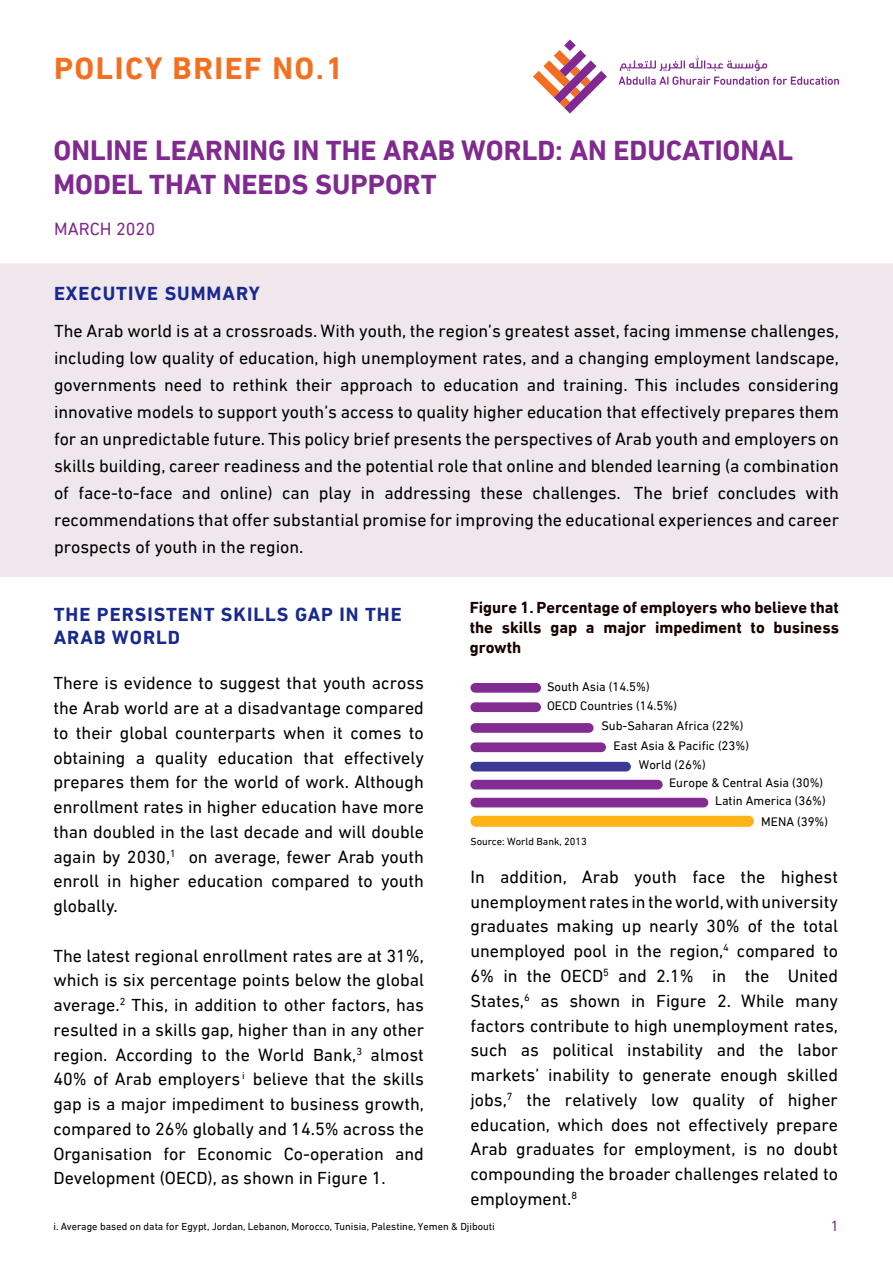
<style>
.page{position:relative;width:893px;height:1263px;background:#fff}
.page>*{position:absolute;margin:0;border:0;box-sizing:border-box;transform-origin:0 0}
.t1{font:700 31.5px "DIN Next LT Arabic";letter-spacing:.05em;color:#f37021}
.t2{font:700 28.5px/34.2px "DIN Next LT Arabic";color:#80298f}
.t3{font:700 19.5px/23.4px "DIN Next LT Arabic";letter-spacing:.05em;color:#18298f}
.t4{font:19.5px "DIN Next LT Arabic";color:#80298f}
.t5{font:18px/24.8px "DIN Next LT Arabic";color:#000;text-align:justify}
.t6{font:18px "DIN Next LT Arabic";color:#80298f}
.t7{font:700 16.5px/19.8px "DIN Next LT Arabic";color:#180000;text-align:justify}
.t8{font:15px "DIN Next LT Arabic";color:#80298f}
.t9{font:12.75px "DIN Next LT Arabic";color:#000}
.t10{font:10.5px "DIN Next LT Arabic";color:#000}
</style>
<div class="page">
<div style="left:1px;top:264px;width:891px;height:312px;background:#f0e7ec"></div>
<div style="left:0;top:263px;width:893px;height:314px;border:2px solid #f0e7ec"></div>
<svg style="left:533px;top:40px;width:74px;height:74px"></svg>
<svg style="left:619px;top:55px;width:220px;height:30px"></svg>
<div style="left:470px;top:798px;width:238px;height:9px;background:#822b91;border-radius:5px"></div>
<div style="left:470px;top:702px;width:71px;height:10px;background:#822b91;border-radius:5px"></div>
<div style="left:470px;top:723px;width:123px;height:10px;background:#822b91;border-radius:5px"></div>
<div style="left:470px;top:762px;width:161px;height:9px;background:#3c3994;border-radius:5px"></div>
<div style="left:470px;top:780px;width:193px;height:9px;background:#822b91;border-radius:5px"></div>
<div style="left:470px;top:683px;width:71px;height:10px;background:#822b91;border-radius:5px"></div>
<div style="left:470px;top:742px;width:136px;height:10px;background:#822b91;border-radius:5px"></div>
<div style="left:470px;top:816px;width:284px;height:11px;background:#fbb316;border-radius:6px"></div>
<p class="t1" style="left:54px;top:49px;width:291px">POLICY BRIEF NO.1</p>
<p class="t2" style="left:53px;top:133px;width:741px">ONLINE LEARNING IN THE ARAB WORLD: AN EDUCATIONAL<br>MODEL THAT NEEDS SUPPORT</p>
<p class="t4" style="left:53px;top:221px;width:128px">JANUARY 2020</p>
<p class="t6" style="left:54px;top:219px;width:102px">MARCH 2020</p>
<p class="t3" style="left:54px;top:282px;width:207px">EXECUTIVE SUMMARY</p>
<p class="t5" style="left:54px;top:317px;width:786px;line-height:27px">The Arab world is at a crossroads. With youth, the region’s greatest asset, facing immense challenges, including low quality of education, high unemployment rates, and a changing employment landscape, governments need to rethink their approach to education and training. This includes considering innovative models to support youth’s access to quality higher education that effectively prepares them for an unpredictable future. This policy brief presents the perspectives of Arab youth and employers on skills building, career readiness and the potential role that online and blended learning (a combination of face-to-face and online) can play in addressing these challenges. The brief concludes with recommendations that offer substantial promise for improving the educational experiences and career prospects of youth in the region.</p>
<p class="t3" style="left:54px;top:602px;width:349px">THE PERSISTENT SKILLS GAP IN THE<br>ARAB WORLD</p>
<p class="t5" style="left:53px;top:671px;width:372px">There is evidence to suggest that youth across the Arab world are at a disadvantage compared to their global counterparts when it comes to obtaining a quality education that effectively prepares them for the world of work. Although enrollment rates in higher education have more than doubled in the last decade and will double again by 2030,<sup>1</sup> on average, fewer Arab youth enroll in higher education compared to youth globally.</p>
<p class="t5" style="left:53px;top:943px;width:372px">The latest regional enrollment rates are at 31%, which is six percentage points below the global average.<sup>2</sup> This, in addition to other factors, has resulted in a skills gap, higher than in any other region. According to the World Bank,<sup>3</sup> almost 40% of Arab employers believe that the skills gap is a major impediment to business growth, compared to 26% globally and 14.5% across the Organisation for Economic Co-operation and Development (OECD), as shown in Figure 1.</p>
<p class="t10" style="left:242px;top:1069px;width:4px">i</p>
<p class="t7" style="left:470px;top:598px;width:371px">Figure 1. Percentage of employers who believe that the skills gap a major impediment to business growth</p>
<p class="t9" style="left:547px;top:679px;width:104px">South Asia (14.5%)</p>
<p class="t9" style="left:547px;top:698px;width:132px">OECD Countries (14.5%)</p>
<p class="t9" style="left:601px;top:718px;width:143px">Sub-Saharan Africa (22%)</p>
<p class="t9" style="left:613px;top:738px;width:137px">East Asia &amp; Pacific (23%)</p>
<p class="t9" style="left:639px;top:757px;width:68px">World (26%)</p>
<p class="t9" style="left:669px;top:775px;width:156px">Europe &amp; Central Asia (30%)</p>
<p class="t9" style="left:715px;top:793px;width:112px">Latin America (36%)</p>
<p class="t9" style="left:761px;top:814px;width:68px">MENA (39%)</p>
<p class="t10" style="left:470px;top:835px;width:118px">Source: World Bank, 2013</p>
<p class="t5" style="left:470px;top:864px;width:369px">In addition, Arab youth face the highest unemployment rates in the world, with university graduates making up nearly 30% of the total unemployed pool in the region,<sup>4</sup> compared to 6% in the OECD<sup>5</sup> and 2.1% in the United States,<sup>6</sup> as shown in Figure 2. While many factors contribute to high unemployment rates, such as political instability and the labor markets’ inability to generate enough skilled jobs,<sup>7</sup> the relatively low quality of higher education, which does not effectively prepare Arab graduates for employment, is no doubt compounding the broader challenges related to employment.<sup>8</sup></p>
<p class="t10" style="left:53px;top:1221px;width:443px">i. Average based on data for Egypt, Jordan, Lebanon, Morocco, Tunisia, Palestine, Yemen &amp; Djibouti</p>
<p class="t8" style="left:831px;top:1217px;width:10px">1</p>
</div>
